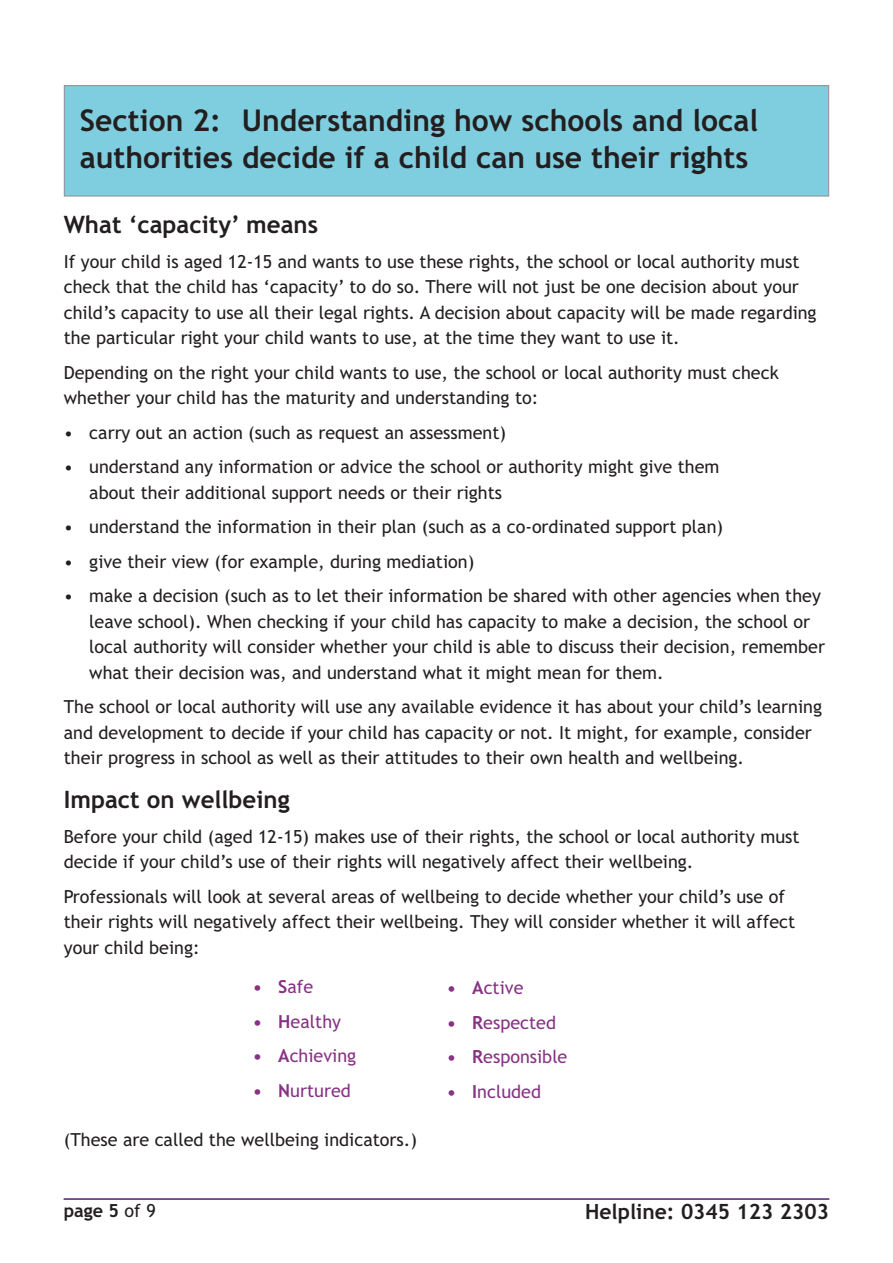
<style>
.page{position:relative;width:893px;height:1263px;background:#fff}
.page>*{position:absolute;margin:0;border:0;box-sizing:border-box;transform-origin:0 0}
.t1{font:700 30px/37.5px "Trebuchet MS";color:#231f20}
.t2{font:700 24px "Trebuchet MS";color:#231f20}
.t3{font:700 21px "Trebuchet MS";color:#231f20}
.t4{font:18px/25.5px "Trebuchet MS";color:#231f20}
.t5{font:18px "Trebuchet MS";color:#863384}
.t6{font:700 18px "Trebuchet MS";color:#231f20}
.s1{font-weight:700}
.s2{font-weight:400}
</style>
<div class="page">
<hr style="left:64px;top:1198px;width:765px;height:2px;background:#764b9e">
<div style="left:65px;top:86px;width:763px;height:109px;background:#7fcedf"></div>
<div style="left:64px;top:85px;width:765px;height:112px;border:1px solid #939598"></div>
<h1 class="t1" style="left:80px;top:102px;width:680px">Section 2: Understanding how schools and local authorities decide if a child can use their rights</h1>
<h2 class="t2" style="left:64px;top:211px;width:256px">What ‘capacity’ means</h2>
<p class="t4" style="left:64px;top:249px;width:754px">If your child is aged 12-15 and wants to use these rights, the school or local authority must check that the child has ‘capacity’ to do so. There will not just be one decision about your child’s capacity to use all their legal rights. A decision about capacity will be made regarding the particular right your child wants to use, at the time they want to use it.</p>
<p class="t4" style="left:64px;top:360px;width:716px">Depending on the right your child wants to use, the school or local authority must check whether your child has the maturity and understanding to:</p>
<p class="t4" style="left:64px;top:420px;width:444px">• carry out an action (such as request an assessment)</p>
<p class="t4" style="left:89px;top:454px;width:632px;text-indent:-26px">• understand any information or advice the school or authority might give them about their additional support needs or their rights</p>
<p class="t4" style="left:64px;top:514px;width:661px">• understand the information in their plan (such as a co-ordinated support plan)</p>
<p class="t4" style="left:64px;top:549px;width:412px">• give their view (for example, during mediation)</p>
<p class="t4" style="left:89px;top:583px;width:737px;text-indent:-26px">• make a decision (such as to let their information be shared with other agencies when they leave school). When checking if your child has capacity to make a decision, the school or local authority will consider whether your child is able to discuss their decision, remember what their decision was, and understand what it might mean for them.</p>
<p class="t4" style="left:64px;top:694px;width:760px">The school or local authority will use any available evidence it has about your child’s learning and development to decide if your child has capacity or not. It might, for example, consider their progress in school as well as their attitudes to their own health and wellbeing.</p>
<h2 class="t2" style="left:64px;top:786px;width:227px">Impact on wellbeing</h2>
<p class="t4" style="left:64px;top:824px;width:737px">Before your child (aged 12-15) makes use of their rights, the school or local authority must decide if your child’s use of their rights will negatively affect their wellbeing.</p>
<p class="t4" style="left:64px;top:884px;width:733px">Professionals will look at several areas of wellbeing to decide whether your child’s use of their rights will negatively affect their wellbeing. They will consider whether it will affect your child being:</p>
<p class="t5" style="left:447px;top:977px;width:78px"><span class="s1">• A</span>ctive</p>
<p class="t5" style="left:447px;top:1012px;width:111px"><span class="s1">• R</span>espected</p>
<p class="t5" style="left:447px;top:1046px;width:122px"><span class="s1">• R</span>esponsible</p>
<p class="t5" style="left:447px;top:1081px;width:96px"><span class="s1">• I</span>ncluded</p>
<p class="t4" style="left:64px;top:1127px;width:355px">(These are called the wellbeing indicators.)</p>
<p class="t5" style="left:253px;top:976px;width:62px"><span class="s1">• S</span>afe</p>
<p class="t5" style="left:253px;top:1011px;width:90px"><span class="s1">• H</span>ealthy</p>
<p class="t5" style="left:253px;top:1045px;width:105px"><span class="s1">• A</span>chieving</p>
<p class="t5" style="left:253px;top:1080px;width:100px"><span class="s1">• N</span>urtured</p>
<p class="t6" style="left:64px;top:1200px;width:94px">page 5 <span class="s2">of 9</span></p>
<p class="t3" style="left:585px;top:1199px;width:245px">Helpline: 0345 123 2303</p>
</div>
